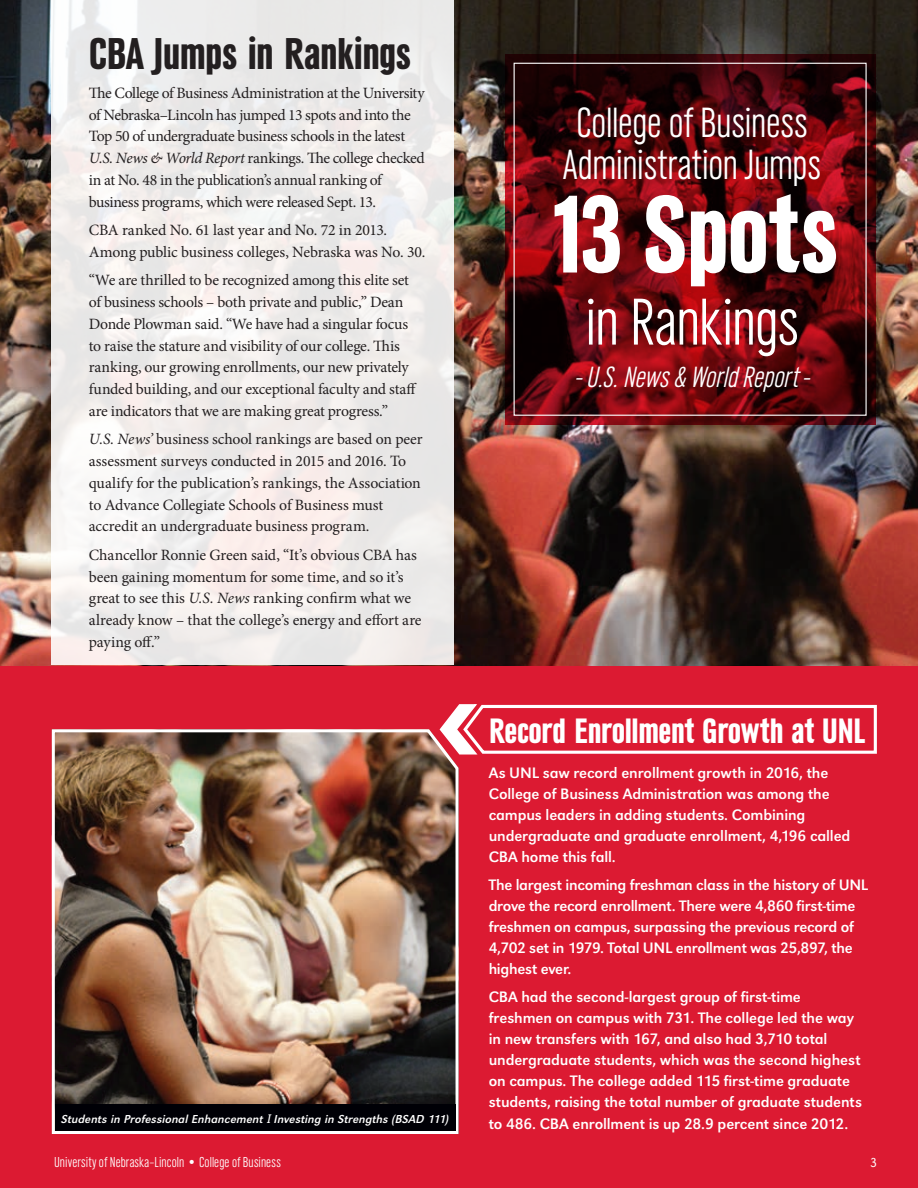
<style>
.page{position:relative;width:918px;height:1188px;background:#fff}
.page>*{position:absolute;margin:0;border:0;box-sizing:border-box;transform-origin:0 0}
.Donor_Plain{font:115.05px "URW Grotesk TOT Bol Con";letter-spacing:-.015em;color:#fff}
.Donor_Plain-2{font:68.85px "URW Grotesk TOT Lig Con";letter-spacing:-.01em;color:#fff}
.t1{font:46.35px "URW Grotesk TOT Bol Con";letter-spacing:-.025em;color:#231f20}
.Donor_Plain-3{font:43.95px/41.7px "URW Grotesk TOT Lig Con";letter-spacing:-.005em;color:#fff;text-align:center}
.t2{font:36.75px "URW Grotesk TOT Bol Con";letter-spacing:-.015em;color:#fff}
.Donor_Plain-4{font:italic 30.45px "URW Grotesk TOT Lig Con";color:#fff}
.t3{font:15.75px/21.8px "Minion Pro";letter-spacing:-.015em;color:#231f20}
.t4{font:15.75px/21px "URW Grotesk T";letter-spacing:-.01em;color:#fff}
.t5{font:15px "URW Grotesk TOT Lig Con";letter-spacing:.01em;color:#fff}
.t6{font:13.5px "URW Grotesk T Ligh";color:#fff}
.Donor_Plain-5{font:12px "URW Grotesk T Regu Obli";color:#fff}
.s1{font-style:italic}
.s2{font-family:"Aleo";font-style:italic}
</style>
<div class="page">
<div style="left:0;top:665px;width:918px;height:523px;background:#dc1a32"></div>
<img style="left:0;top:0;width:918px;height:665px">
<svg style="left:52px;top:0;width:402px;height:665px;fill:#efeceb"></svg>
<img style="left:51px;top:729px;width:408px;height:405px">
<svg style="left:505px;top:54px;width:370px;height:370px"></svg>
<div style="left:514px;top:63px;width:353px;height:353px;border:1px solid #fff"></div>
<div style="left:55px;top:1105px;width:401px;height:26px;background:#000006"></div>
<svg style="left:439px;top:704px;width:438px;height:51px"></svg>
<p class="t1" style="left:89px;top:29px;width:324px">CBA Jumps in Rankings</p>
<p class="t3" style="left:89px;top:82px;width:337px">The College of Business Administration at the University of Nebraska–Lincoln has jumped 13 spots and into the Top 50 of undergraduate business schools in the latest <span class="s1">U.S. News &amp; World Report</span> rankings. The college checked in at No. 48 in the publication’s annual ranking of business programs, which were released Sept. 13.</p>
<p class="t3" style="left:89px;top:219px;width:338px">CBA ranked No. 61 last year and No. 72 in 2013.<br>Among public business colleges, Nebraska was No. 30.</p>
<p class="t3" style="left:89px;top:269px;width:329px">“We are thrilled to be recognized among this elite set of business schools – both private and public,” Dean Donde Plowman said. “We have had a singular focus to raise the stature and visibility of our college. This ranking, our growing enrollments, our new privately funded building, and our exceptional faculty and staff are indicators that we are making great progress.”</p>
<p class="t3" style="left:89px;top:428px;width:335px"><span class="s1">U.S. News’</span> business school rankings are based on peer assessment surveys conducted in 2015 and 2016. To qualify for the publication’s rankings, the Association to Advance Collegiate Schools of Business must accredit an undergraduate business program.</p>
<p class="t3" style="left:89px;top:544px;width:334px">Chancellor Ronnie Green said, “It’s obvious CBA has been gaining momentum for some time, and so it’s great to see this <span class="s1">U.S. News</span> ranking confirm what we already know – that the college’s energy and effort are paying off.”</p>
<p class="Donor_Plain-3" style="left:563px;top:103px;width:259px">College of Business<br>Administration Jumps</p>
<p class="Donor_Plain" style="left:545px;top:173px;width:296px">13 Spots</p>
<p class="Donor_Plain-2" style="left:585px;top:287px;width:215px">in Rankings</p>
<p class="Donor_Plain-4" style="left:575px;top:362px;width:242px">-U.S.News&amp;WorldReport-</p>
<p class="t2" style="left:489px;top:711px;width:377px">Record Enrollment Growth at UNL</p>
<p class="t4" style="left:489px;top:762px;width:363px">As UNL saw record enrollment growth in 2016, the College of Business Administration was among the campus leaders in adding students. Combining undergraduate and graduate enrollment, 4,196 called CBA home this fall.</p>
<p class="t4" style="left:489px;top:874px;width:381px">The largest incoming freshman class in the history of UNL drove the record enrollment. There were 4,860 first-time freshmen on campus, surpassing the previous record of 4,702 set in 1979. Total UNL enrollment was 25,897, the highest ever.</p>
<p class="t4" style="left:489px;top:986px;width:375px">CBA had the second-largest group of first-time freshmen on campus with 731. The college led the way in new transfers with 167, and also had 3,710 total undergraduate students, which was the second highest on campus. The college added 115 first-time graduate students, raising the total number of graduate students to 486. CBA enrollment is up 28.9 percent since 2012.</p>
<p class="Donor_Plain-5" style="left:62px;top:1112px;width:389px">Students in Professional Enhancement <span class="s2">I</span> Investing in Strengths (BSAD 111)</p>
<p class="t5" style="left:54px;top:1154px;width:228px">University of Nebraska–Lincoln • College of Business</p>
<p class="t6" style="left:870px;top:1155px;width:9px">3</p>
</div>
